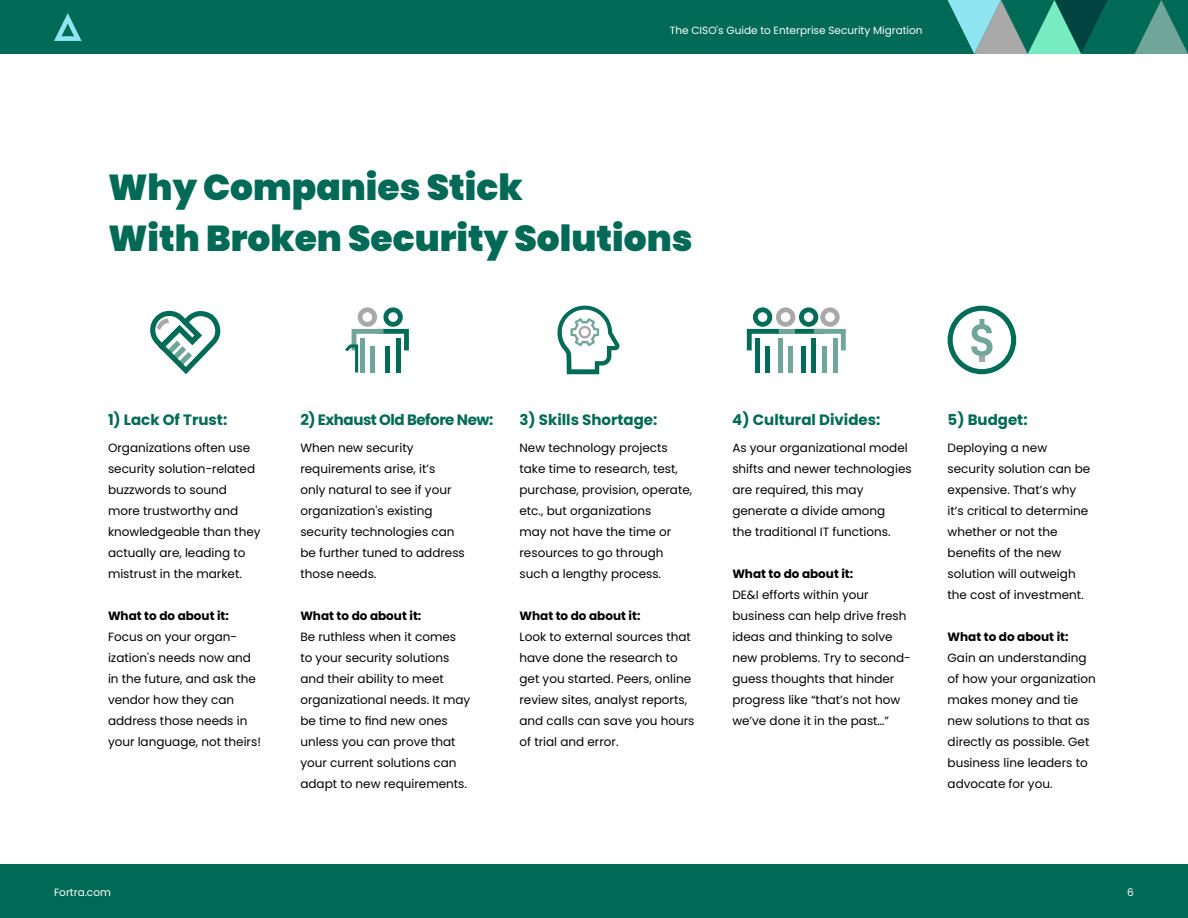
<style>
.page{position:relative;width:1188px;height:918px;background:#fff}
.page>*{position:absolute;margin:0;border:0;box-sizing:border-box;transform-origin:0 0}
.t1{font:900 36px/51px "Poppins";color:#006a56}
.t2{font:700 15px "Poppins";color:#006a56}
.t3{font:700 15px "Poppins";letter-spacing:-.03em;color:#006a56}
.t4{font:12px/21px "Poppins";color:#000}
.t5{font:700 12px "Poppins";color:#000}
.t6{font:10.5px "Poppins";color:#fff}
</style>
<div class="page">
<div style="left:0;top:864px;width:1188px;height:54px;background:#006a56"></div>
<div style="left:0;top:0;width:1188px;height:54px;background:#006a56"></div>
<svg style="left:54px;top:13px;width:28px;height:28px"></svg>
<svg style="left:948px;top:0;width:240px;height:54px"></svg>
<svg style="left:150px;top:310px;width:71px;height:64px"></svg>
<svg style="left:557px;top:305px;width:62px;height:69px"></svg>
<div style="left:788px;top:346px;width:5px;height:26px;background:#70a699"></div>
<div style="left:778px;top:338px;width:5px;height:34px;background:#70a699"></div>
<div style="left:801px;top:346px;width:5px;height:26px;background:#006b57"></div>
<div style="left:822px;top:346px;width:5px;height:26px;background:#70a699"></div>
<div style="left:811px;top:338px;width:5px;height:34px;background:#006b57"></div>
<div style="left:833px;top:338px;width:5px;height:34px;background:#70a699"></div>
<div style="left:765px;top:346px;width:5px;height:26px;background:#006b57"></div>
<div style="left:755px;top:338px;width:5px;height:34px;background:#006b57"></div>
<svg style="left:747px;top:307px;width:99px;height:43px"></svg>
<svg style="left:345px;top:307px;width:64px;height:66px"></svg>
<svg style="left:948px;top:306px;width:68px;height:68px"></svg>
<p class="t6" style="left:670px;top:24px;width:254px">The CISO's Guide to Enterprise Security Migration</p>
<h1 class="t1" style="left:108px;top:162px;width:586px">Why Companies Stick<br>With Broken Security Solutions</h1>
<p class="t2" style="left:108px;top:411px;width:121px">1) Lack Of Trust:</p>
<p class="t3" style="left:300px;top:411px;width:194px">2) Exhaust Old Before New:</p>
<p class="t2" style="left:519px;top:411px;width:139px">3) Skills Shortage:</p>
<p class="t2" style="left:732px;top:411px;width:150px">4) Cultural Divides:</p>
<p class="t2" style="left:948px;top:411px;width:82px">5) Budget:</p>
<p class="t4" style="left:108px;top:438px;width:154px">Organizations often use security solution-related buzzwords to sound more trustworthy and knowledgeable than they actually are, leading to mistrust in the market.</p>
<p class="t5" style="left:108px;top:609px;width:122px">What to do about it:</p>
<p class="t4" style="left:108px;top:627px;width:154px">Focus on your organ&shy;ization's needs now and in the future, and ask the vendor how they can address those needs in your language, not theirs!</p>
<p class="t4" style="left:300px;top:438px;width:166px">When new security requirements arise, it’s<br>only natural to see if your organization's existing security technologies can be further tuned to address those needs.</p>
<p class="t5" style="left:300px;top:609px;width:122px">What to do about it:</p>
<p class="t4" style="left:300px;top:627px;width:171px">Be ruthless when it comes to your security solutions and their ability to meet organizational needs. It may be time to find new ones unless you can prove that your current solutions can adapt to new requirements.</p>
<p class="t4" style="left:520px;top:438px;width:174px">New technology projects take time to research, test, purchase, provision, operate, etc., but organizations<br>may not have the time or resources to go through such a lengthy process.</p>
<p class="t5" style="left:520px;top:609px;width:122px">What to do about it:</p>
<p class="t4" style="left:520px;top:627px;width:177px">Look to external sources that have done the research to get you started. Peers, online review sites, analyst reports, and calls can save you hours of trial and error.</p>
<p class="t4" style="left:732px;top:438px;width:181px">As your organizational model shifts and newer technologies are required, this may generate a divide among<br>the traditional IT functions.</p>
<p class="t5" style="left:732px;top:567px;width:122px">What to do about it:</p>
<p class="t4" style="left:732px;top:585px;width:180px">DE&amp;I efforts within your business can help drive fresh ideas and thinking to solve new problems. Try to second&shy;guess thoughts that hinder progress like “that’s not how we’ve done it in the past…”</p>
<p class="t4" style="left:948px;top:438px;width:144px">Deploying a new security solution can be expensive. That’s why it’s critical to determine whether or not the benefits of the new solution will outweigh the cost of investment.</p>
<p class="t5" style="left:948px;top:630px;width:122px">What to do about it:</p>
<p class="t4" style="left:948px;top:648px;width:150px">Gain an understanding of how your organization makes money and tie new solutions to that as directly as possible. Get business line leaders to advocate for you.</p>
<p class="t6" style="left:54px;top:887px;width:58px">Fortra.com</p>
<p class="t6" style="left:1127px;top:887px;width:8px">6</p>
</div>
